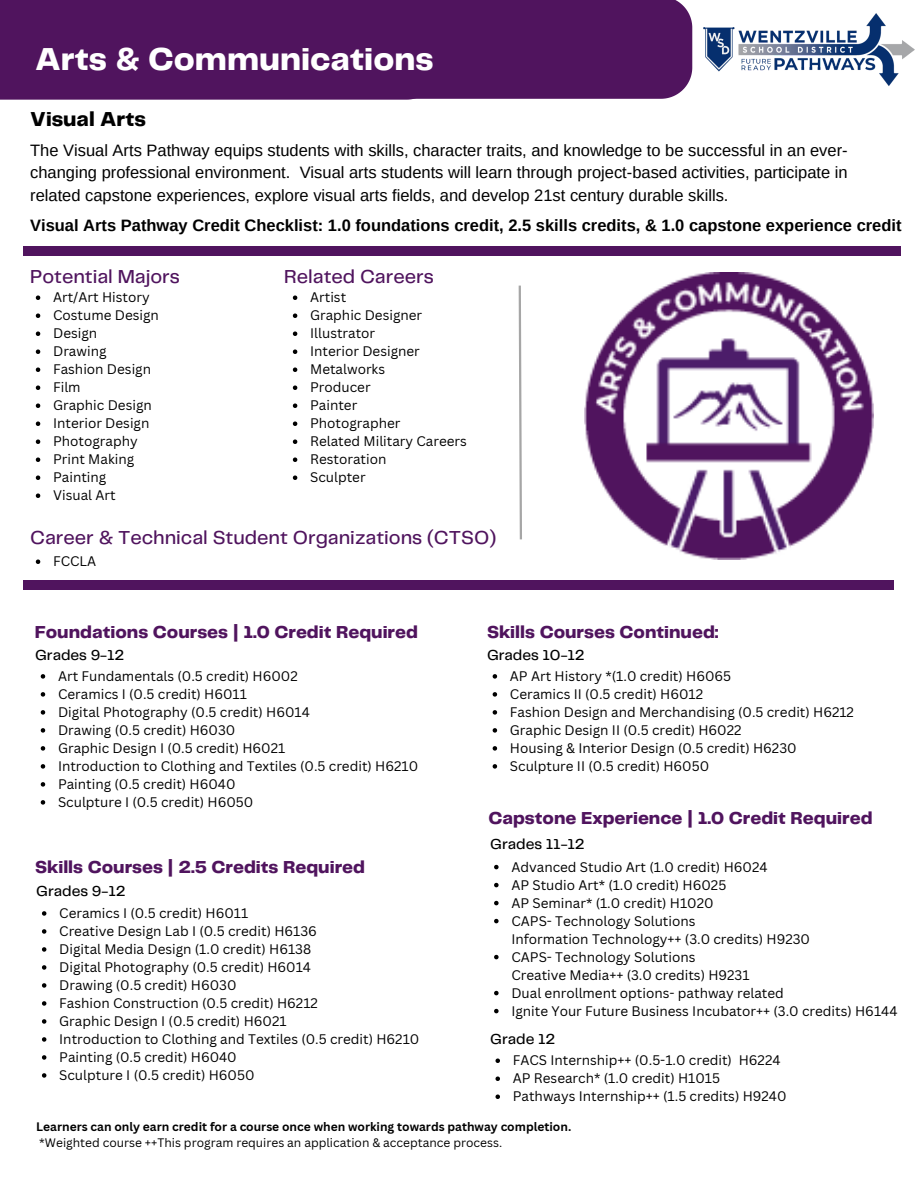
<style>
.page{position:relative;width:918px;height:1188px;background:#fff}
.page>*{position:absolute;margin:0;border:0;box-sizing:border-box;transform-origin:0 0}
.t1{font:800 33px "Telegraf";color:#fff}
.t2{font:800 21px "Telegraf";color:#000}
.t3{font:500 19.5px "Telegraf";color:#50145e}
.t4{font:800 18px "Telegraf";color:#50145e}
.t5{font:16.5px/22.5px "Arimo";color:#000;text-align:justify}
.t6{font:700 16.5px "Arimo";color:#000}
.t7{font:500 15px "Telegraf";color:#000}
.t8{font:13.5px/18px "Canva Sans";color:#000}
.t9{font:700 12px "Canva Sans";color:#000}
.t10{font:12px "Canva Sans";color:#000}
</style>
<div class="page">
<div style="left:437px;top:0;width:255px;height:99px;background:#50145e"></div>
<div style="left:0;top:0;width:437px;height:100px;background:#50145e"></div>
<div style="left:24px;top:246px;width:877px;height:9px;background:#50145e"></div>
<div style="left:23px;top:581px;width:870px;height:9px;background:#50145e"></div>
<svg style="left:518px;top:285px;width:4px;height:255px"></svg>
<img style="left:584px;top:273px;width:289px;height:287px">
<img style="left:704px;top:13px;width:210px;height:73px">
<svg style="left:36px;top:295px;width:4px;height:5px"></svg>
<svg style="left:36px;top:313px;width:4px;height:5px"></svg>
<svg style="left:36px;top:331px;width:4px;height:5px"></svg>
<svg style="left:36px;top:349px;width:4px;height:5px"></svg>
<svg style="left:36px;top:367px;width:4px;height:5px"></svg>
<svg style="left:36px;top:385px;width:4px;height:5px"></svg>
<svg style="left:36px;top:403px;width:4px;height:5px"></svg>
<svg style="left:36px;top:421px;width:4px;height:5px"></svg>
<svg style="left:36px;top:439px;width:4px;height:5px"></svg>
<svg style="left:36px;top:457px;width:4px;height:5px"></svg>
<svg style="left:36px;top:475px;width:4px;height:5px"></svg>
<svg style="left:36px;top:493px;width:4px;height:5px"></svg>
<svg style="left:293px;top:295px;width:4px;height:5px"></svg>
<svg style="left:293px;top:313px;width:4px;height:5px"></svg>
<svg style="left:293px;top:331px;width:4px;height:5px"></svg>
<svg style="left:293px;top:349px;width:4px;height:5px"></svg>
<svg style="left:293px;top:367px;width:4px;height:5px"></svg>
<svg style="left:293px;top:385px;width:4px;height:5px"></svg>
<svg style="left:293px;top:403px;width:4px;height:5px"></svg>
<svg style="left:293px;top:421px;width:4px;height:5px"></svg>
<svg style="left:293px;top:439px;width:4px;height:5px"></svg>
<svg style="left:293px;top:457px;width:4px;height:5px"></svg>
<svg style="left:293px;top:475px;width:4px;height:5px"></svg>
<svg style="left:41px;top:674px;width:4px;height:5px"></svg>
<svg style="left:41px;top:692px;width:4px;height:5px"></svg>
<svg style="left:41px;top:710px;width:4px;height:5px"></svg>
<svg style="left:41px;top:728px;width:4px;height:5px"></svg>
<svg style="left:41px;top:746px;width:4px;height:5px"></svg>
<svg style="left:41px;top:764px;width:4px;height:5px"></svg>
<svg style="left:41px;top:782px;width:4px;height:5px"></svg>
<svg style="left:41px;top:800px;width:4px;height:5px"></svg>
<svg style="left:42px;top:911px;width:4px;height:5px"></svg>
<svg style="left:42px;top:929px;width:4px;height:5px"></svg>
<svg style="left:42px;top:947px;width:4px;height:5px"></svg>
<svg style="left:42px;top:965px;width:4px;height:5px"></svg>
<svg style="left:42px;top:983px;width:4px;height:5px"></svg>
<svg style="left:42px;top:1001px;width:4px;height:5px"></svg>
<svg style="left:42px;top:1019px;width:4px;height:5px"></svg>
<svg style="left:42px;top:1037px;width:4px;height:5px"></svg>
<svg style="left:42px;top:1055px;width:4px;height:5px"></svg>
<svg style="left:42px;top:1073px;width:4px;height:5px"></svg>
<svg style="left:493px;top:674px;width:4px;height:5px"></svg>
<svg style="left:493px;top:692px;width:4px;height:5px"></svg>
<svg style="left:493px;top:710px;width:4px;height:5px"></svg>
<svg style="left:493px;top:728px;width:4px;height:5px"></svg>
<svg style="left:493px;top:746px;width:4px;height:5px"></svg>
<svg style="left:493px;top:764px;width:4px;height:5px"></svg>
<svg style="left:494px;top:865px;width:5px;height:4px"></svg>
<svg style="left:494px;top:883px;width:5px;height:4px"></svg>
<svg style="left:494px;top:901px;width:5px;height:4px"></svg>
<svg style="left:494px;top:919px;width:5px;height:4px"></svg>
<svg style="left:494px;top:955px;width:5px;height:4px"></svg>
<svg style="left:494px;top:991px;width:5px;height:4px"></svg>
<svg style="left:494px;top:1009px;width:5px;height:4px"></svg>
<svg style="left:36px;top:560px;width:4px;height:4px"></svg>
<svg style="left:496px;top:1059px;width:4px;height:4px"></svg>
<svg style="left:496px;top:1077px;width:4px;height:4px"></svg>
<svg style="left:496px;top:1095px;width:4px;height:4px"></svg>
<p class="t1" style="left:35px;top:45px;width:400px">Arts &amp; Communications</p>
<p class="t2" style="left:30px;top:110px;width:117px">Visual Arts</p>
<p class="t5" style="left:30px;top:139px;width:819px">The Visual Arts Pathway equips students with skills, character traits, and knowledge to be successful in an ever&shy;changing professional environment. Visual arts students will learn through project-based activities, participate in related capstone experiences, explore visual arts fields, and develop 21st century durable skills.</p>
<p class="t6" style="left:30px;top:216px;width:873px">Visual Arts Pathway Credit Checklist: 1.0 foundations credit, 2.5 skills credits, &amp; 1.0 capstone experience credit</p>
<p class="t3" style="left:30px;top:268px;width:151px">Potential Majors</p>
<p class="t3" style="left:284px;top:268px;width:151px">Related Careers</p>
<p class="t8" style="left:53px;top:288px;width:98px">Art/Art History</p>
<p class="t8" style="left:53px;top:306px;width:107px">Costume Design</p>
<p class="t8" style="left:53px;top:324px;width:46px">Design</p>
<p class="t8" style="left:53px;top:342px;width:55px">Drawing</p>
<p class="t8" style="left:53px;top:360px;width:99px">Fashion Design</p>
<p class="t8" style="left:53px;top:378px;width:29px">Film</p>
<p class="t8" style="left:53px;top:396px;width:100px">Graphic Design</p>
<p class="t8" style="left:53px;top:414px;width:98px">Interior Design</p>
<p class="t8" style="left:53px;top:432px;width:86px">Photography</p>
<p class="t8" style="left:53px;top:450px;width:83px">Print Making</p>
<p class="t8" style="left:53px;top:468px;width:55px">Painting</p>
<p class="t8" style="left:53px;top:486px;width:64px">Visual Art</p>
<p class="t8" style="left:310px;top:288px;width:38px">Artist</p>
<p class="t8" style="left:310px;top:306px;width:114px">Graphic Designer</p>
<p class="t8" style="left:310px;top:324px;width:67px">Illustrator</p>
<p class="t8" style="left:310px;top:342px;width:111px">Interior Designer</p>
<p class="t8" style="left:310px;top:360px;width:76px">Metalworks</p>
<p class="t8" style="left:310px;top:378px;width:62px">Producer</p>
<p class="t8" style="left:310px;top:396px;width:49px">Painter</p>
<p class="t8" style="left:310px;top:414px;width:92px">Photographer</p>
<p class="t8" style="left:310px;top:432px;width:158px">Related Military Careers</p>
<p class="t8" style="left:310px;top:450px;width:78px">Restoration</p>
<p class="t8" style="left:310px;top:468px;width:57px">Sculpter</p>
<p class="t3" style="left:30px;top:529px;width:468px">Career &amp; Technical Student Organizations (CTSO)</p>
<p class="t8" style="left:53px;top:552px;width:45px">FCCLA</p>
<p class="t4" style="left:35px;top:624px;width:385px">Foundations Courses | 1.0 Credit Required</p>
<p class="t4" style="left:487px;top:624px;width:233px">Skills Courses Continued:</p>
<p class="t7" style="left:35px;top:649px;width:91px">Grades 9-12</p>
<p class="t7" style="left:487px;top:649px;width:99px">Grades 10-12</p>
<p class="t8" style="left:58px;top:667px;width:241px">Art Fundamentals (0.5 credit) H6002</p>
<p class="t8" style="left:58px;top:685px;width:190px">Ceramics I (0.5 credit) H6011</p>
<p class="t8" style="left:58px;top:703px;width:253px">Digital Photography (0.5 credit) H6014</p>
<p class="t8" style="left:58px;top:721px;width:179px">Drawing (0.5 credit) H6030</p>
<p class="t8" style="left:58px;top:739px;width:229px">Graphic Design I (0.5 credit) H6021</p>
<p class="t8" style="left:58px;top:757px;width:362px">Introduction to Clothing and Textiles (0.5 credit) H6210</p>
<p class="t8" style="left:58px;top:775px;width:179px">Painting (0.5 credit) H6040</p>
<p class="t8" style="left:58px;top:793px;width:197px">Sculpture I (0.5 credit) H6050</p>
<p class="t4" style="left:35px;top:860px;width:331px">Skills Courses | 2.5 Credits Required</p>
<p class="t7" style="left:36px;top:885px;width:91px">Grades 9-12</p>
<p class="t8" style="left:59px;top:904px;width:190px">Ceramics I (0.5 credit) H6011</p>
<p class="t8" style="left:59px;top:922px;width:259px">Creative Design Lab I (0.5 credit) H6136</p>
<p class="t8" style="left:59px;top:940px;width:253px">Digital Media Design (1.0 credit) H6138</p>
<p class="t8" style="left:59px;top:958px;width:253px">Digital Photography (0.5 credit) H6014</p>
<p class="t8" style="left:59px;top:976px;width:179px">Drawing (0.5 credit) H6030</p>
<p class="t8" style="left:59px;top:994px;width:260px">Fashion Construction (0.5 credit) H6212</p>
<p class="t8" style="left:59px;top:1012px;width:229px">Graphic Design I (0.5 credit) H6021</p>
<p class="t8" style="left:59px;top:1030px;width:362px">Introduction to Clothing and Textiles (0.5 credit) H6210</p>
<p class="t8" style="left:59px;top:1048px;width:179px">Painting (0.5 credit) H6040</p>
<p class="t8" style="left:59px;top:1066px;width:197px">Sculpture I (0.5 credit) H6050</p>
<p class="t8" style="left:510px;top:667px;width:223px">AP Art History *(1.0 credit) H6065</p>
<p class="t8" style="left:510px;top:685px;width:195px">Ceramics II (0.5 credit) H6012</p>
<p class="t8" style="left:510px;top:703px;width:346px">Fashion Design and Merchandising (0.5 credit) H6212</p>
<p class="t8" style="left:510px;top:721px;width:233px">Graphic Design II (0.5 credit) H6022</p>
<p class="t8" style="left:510px;top:739px;width:288px">Housing &amp; Interior Design (0.5 credit) H6230</p>
<p class="t8" style="left:510px;top:757px;width:201px">Sculpture II (0.5 credit) H6050</p>
<p class="t4" style="left:488px;top:810px;width:386px">Capstone Experience | 1.0 Credit Required</p>
<p class="t7" style="left:490px;top:837px;width:96px">Grades 11-12</p>
<p class="t8" style="left:511px;top:857px;width:258px">Advanced Studio Art (1.0 credit) H6024</p>
<p class="t8" style="left:511px;top:875px;width:216px">AP Studio Art* (1.0 credit) H6025</p>
<p class="t8" style="left:511px;top:893px;width:204px">AP Seminar* (1.0 credit) H1020</p>
<p class="t8" style="left:511px;top:911px;width:300px">CAPS- Technology Solutions<br>Information Technology++ (3.0 credits) H9230</p>
<p class="t8" style="left:511px;top:947px;width:240px">CAPS- Technology Solutions<br>Creative Media++ (3.0 credits) H9231</p>
<p class="t8" style="left:511px;top:983px;width:274px">Dual enrollment options- pathway related</p>
<p class="t8" style="left:511px;top:1001px;width:388px">Ignite Your Future Business Incubator++ (3.0 credits) H6144</p>
<p class="t7" style="left:490px;top:1033px;width:67px">Grade 12</p>
<p class="t8" style="left:513px;top:1051px;width:269px">FACS Internship++ (0.5-1.0 credit) H6224</p>
<p class="t8" style="left:513px;top:1069px;width:209px">AP Research* (1.0 credit) H1015</p>
<p class="t8" style="left:513px;top:1087px;width:275px">Pathways Internship++ (1.5 credits) H9240</p>
<p class="t9" style="left:36px;top:1118px;width:537px">Learners can only earn credit for a course once when working towards pathway completion.</p>
<p class="t10" style="left:39px;top:1134px;width:464px">*Weighted course ++This program requires an application &amp; acceptance process.</p>
</div>
